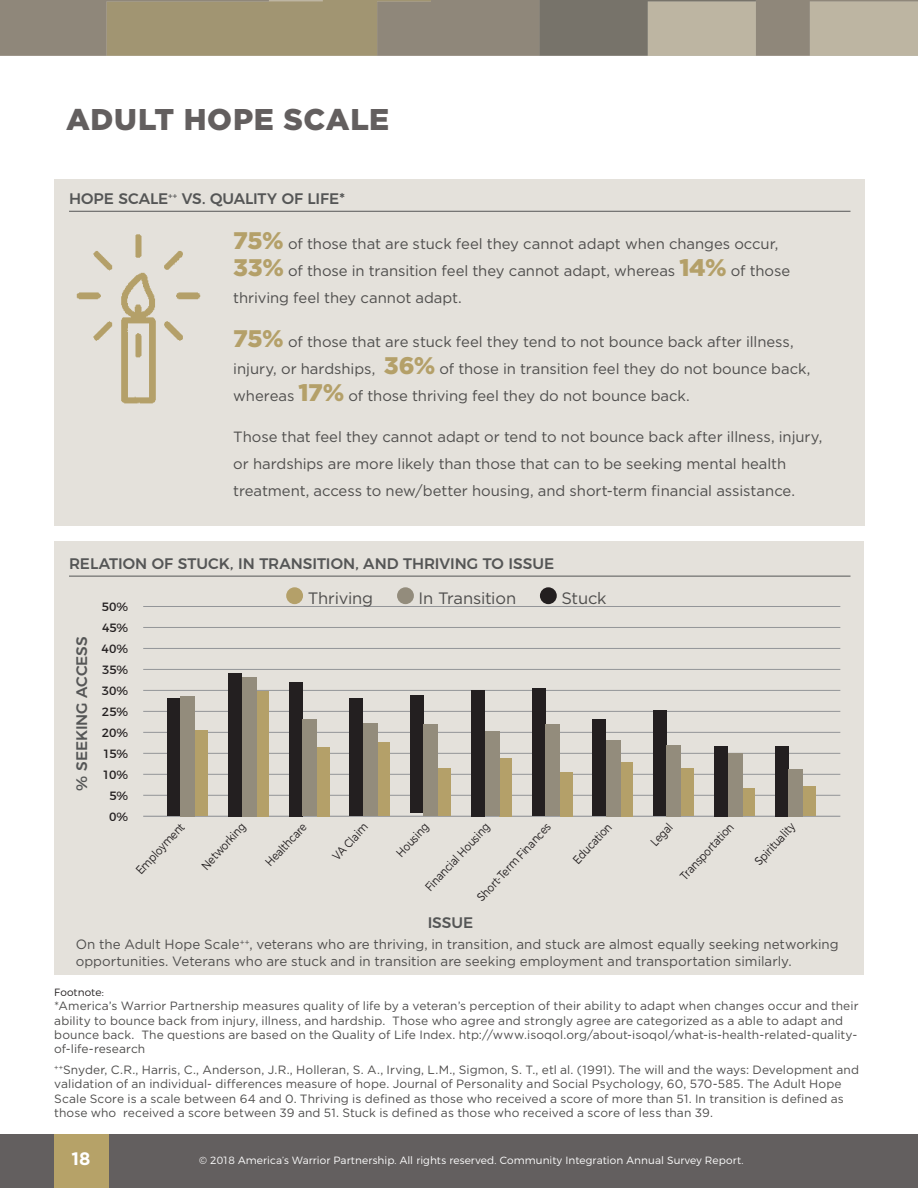
<style>
.page{position:relative;width:918px;height:1188px;background:#fff}
.page>*{position:absolute;margin:0;border:0;box-sizing:border-box;transform-origin:0 0}
.t1{font:900 30px "Gotham";letter-spacing:.02em;color:#635f5f}
.t2{font:700 18px "Gotham";color:#fff}
.t3{font:16.5px "Gotham";letter-spacing:-.015em;color:#4f4e4d}
.t4{font:500 15.3px "Montserrat";color:#555656}
.t5{font:14.85px/27px "Gotham";letter-spacing:-.005em;color:#4f4e4d}
.t6{font:13.5px/16.5px "Gotham";color:#4f4e4d}
.t7{font:12px/14.2px "Gotham";letter-spacing:.005em;color:#4f4e4d}
.t8{font:300 12px "Montserrat";color:#231f20;scale:.85 1}
.t9{font:12px/21px "Montserrat";color:#231f20;text-align:right}
.t10{font:300 10.5px "Montserrat";letter-spacing:.01em;color:#fff}
.t11{font:300 10.5px "Montserrat";letter-spacing:.005em;color:#231f20}
.s1{font-weight:900;font-size:24px;color:#b4a069}
</style>
<div class="page">
<div style="left:54px;top:542px;width:810px;height:433px;background:#e4e1db"></div>
<hr style="left:143px;top:816px;width:697px;height:1px;background:#939598">
<hr style="left:143px;top:795px;width:697px;height:1px;background:#939598">
<hr style="left:143px;top:774px;width:697px;height:1px;background:#939598">
<hr style="left:143px;top:732px;width:697px;height:1px;background:#939598">
<hr style="left:143px;top:690px;width:697px;height:1px;background:#939598">
<hr style="left:143px;top:669px;width:697px;height:1px;background:#939598">
<hr style="left:143px;top:627px;width:697px;height:1px;background:#939598">
<hr style="left:143px;top:606px;width:697px;height:1px;background:#939598">
<hr style="left:143px;top:753px;width:697px;height:1px;background:#939598">
<hr style="left:143px;top:711px;width:697px;height:1px;background:#939598">
<hr style="left:143px;top:648px;width:697px;height:1px;background:#939598">
<svg style="left:0;top:0;width:918px;height:56px;background:#9c937f"></svg>
<div style="left:54px;top:179px;width:811px;height:347px;background:#e4e1db"></div>
<hr style="left:69px;top:211px;width:782px;height:1px;background:#555656">
<img style="left:76px;top:234px;width:125px;height:170px">
<div style="left:167px;top:699px;width:14px;height:117px;background:#231f20"></div>
<div style="left:229px;top:673px;width:13px;height:143px;background:#231f20"></div>
<div style="left:289px;top:682px;width:14px;height:134px;background:#231f20"></div>
<div style="left:349px;top:699px;width:14px;height:117px;background:#231f20"></div>
<div style="left:410px;top:695px;width:14px;height:118px;background:#231f20"></div>
<div style="left:471px;top:690px;width:14px;height:126px;background:#231f20"></div>
<div style="left:532px;top:688px;width:14px;height:128px;background:#231f20"></div>
<div style="left:592px;top:719px;width:14px;height:97px;background:#231f20"></div>
<div style="left:653px;top:711px;width:14px;height:105px;background:#231f20"></div>
<div style="left:715px;top:746px;width:13px;height:70px;background:#231f20"></div>
<div style="left:775px;top:746px;width:14px;height:70px;background:#231f20"></div>
<div style="left:195px;top:731px;width:13px;height:85px;background:#b4a069"></div>
<div style="left:256px;top:691px;width:13px;height:125px;background:#b4a069"></div>
<div style="left:317px;top:747px;width:13px;height:69px;background:#b4a069"></div>
<div style="left:377px;top:743px;width:13px;height:73px;background:#b4a069"></div>
<div style="left:438px;top:768px;width:13px;height:48px;background:#b4a069"></div>
<div style="left:499px;top:758px;width:13px;height:58px;background:#b4a069"></div>
<div style="left:560px;top:772px;width:13px;height:44px;background:#b4a069"></div>
<div style="left:620px;top:762px;width:13px;height:54px;background:#b4a069"></div>
<div style="left:681px;top:768px;width:13px;height:48px;background:#b4a069"></div>
<div style="left:742px;top:788px;width:13px;height:28px;background:#b4a069"></div>
<div style="left:803px;top:786px;width:13px;height:30px;background:#b4a069"></div>
<div style="left:181px;top:696px;width:14px;height:120px;background:#938c7c"></div>
<div style="left:242px;top:677px;width:14px;height:139px;background:#938c7c"></div>
<div style="left:303px;top:719px;width:14px;height:97px;background:#938c7c"></div>
<div style="left:363px;top:724px;width:14px;height:92px;background:#938c7c"></div>
<div style="left:424px;top:725px;width:14px;height:91px;background:#938c7c"></div>
<div style="left:485px;top:731px;width:14px;height:85px;background:#938c7c"></div>
<div style="left:546px;top:725px;width:14px;height:91px;background:#938c7c"></div>
<div style="left:606px;top:740px;width:14px;height:76px;background:#938c7c"></div>
<div style="left:667px;top:745px;width:14px;height:71px;background:#938c7c"></div>
<div style="left:728px;top:753px;width:14px;height:63px;background:#938c7c"></div>
<div style="left:789px;top:769px;width:14px;height:47px;background:#938c7c"></div>
<hr style="left:69px;top:576px;width:782px;height:1px;background:#555656">
<div style="left:286px;top:587px;width:17px;height:17px;background:#b4a069;border-radius:50%"></div>
<div style="left:397px;top:587px;width:17px;height:17px;background:#938c7c;border-radius:50%"></div>
<div style="left:540px;top:587px;width:17px;height:17px;background:#231f20;border-radius:50%"></div>
<div style="left:0;top:1134px;width:918px;height:54px;background:#635f5f"></div>
<div style="left:54px;top:1134px;width:54px;height:54px;background:#b6a268"></div>
<h1 class="t1" style="left:66px;top:99px;width:325px">ADULT HOPE SCALE</h1>
<p class="t4" style="left:69px;top:186px;width:277px">HOPE SCALE<sup>++</sup> VS. QUALITY OF LIFE*</p>
<p class="t5" style="left:233px;top:230px;width:558px"><span class="s1">75%</span> of those that are stuck feel they cannot adapt when changes occur,<br><span class="s1">33%</span> of those in transition feel they cannot adapt, whereas <span class="s1">14%</span> of those thriving feel they cannot adapt.</p>
<p class="t5" style="left:233px;top:328px;width:579px"><span class="s1">75%</span> of those that are stuck feel they tend to not bounce back after illness, injury, or hardships, <span class="s1">36%</span> of those in transition feel they do not bounce back, whereas <span class="s1">17%</span> of those thriving feel they do not bounce back.</p>
<p class="t5" style="left:233px;top:423px;width:591px">Those that feel they cannot adapt or tend to not bounce back after illness, injury, or hardships are more likely than those that can to be seeking mental health treatment, access to new/better housing, and short-term financial assistance.</p>
<p class="t4" style="left:69px;top:551px;width:487px">RELATION OF STUCK, IN TRANSITION, AND THRIVING TO ISSUE</p>
<h3 class="t3" style="left:308px;top:588px;width:67px">Thriving</h3>
<h3 class="t3" style="left:419px;top:588px;width:99px">In Transition</h3>
<h3 class="t3" style="left:561px;top:588px;width:47px">Stuck</h3>
<p class="t9" style="left:102px;top:595px;width:28px">50%<br>45%<br>40%<br>35%<br>30%<br>25%<br>20%<br>15%<br>10%<br>5%<br>0%</p>
<p class="t4" style="left:69px;top:791px;width:156px;rotate:-90deg">% SEEKING ACCESS</p>
<p class="t8" style="left:472px;top:893px;width:121px;rotate:-47deg">Short-Term Finances</p>
<p class="t8" style="left:568px;top:855px;width:61px;rotate:-47deg">Education</p>
<p class="t8" style="left:646px;top:838px;width:32px;rotate:-47deg">Legal</p>
<p class="t8" style="left:675px;top:871px;width:87px;rotate:-47deg">Transportation</p>
<p class="t8" style="left:750px;top:857px;width:64px;rotate:-47deg">Spirituality</p>
<p class="t6" style="left:76px;top:936px;width:764px">On the Adult Hope Scale<sup>++</sup>, veterans who are thriving, in transition, and stuck are almost equally seeking networking opportunities. Veterans who are stuck and in transition are seeking employment and transportation similarly.</p>
<p class="t8" style="left:131px;top:866px;width:78px;rotate:-47deg">Employment</p>
<p class="t8" style="left:197px;top:861px;width:70px;rotate:-47deg">Networking</p>
<p class="t8" style="left:261px;top:858px;width:65px;rotate:-47deg">Healthcare</p>
<p class="t8" style="left:328px;top:851px;width:55px;rotate:-47deg">VA Claim</p>
<p class="t8" style="left:392px;top:849px;width:50px;rotate:-47deg">Housing</p>
<p class="t8" style="left:420px;top:883px;width:106px;rotate:-47deg">Financial Housing</p>
<p class="t4" style="left:428px;top:910px;width:47px">ISSUE</p>
<p class="t11" style="left:54px;top:984px;width:51px">Footnote:</p>
<p class="t7" style="left:54px;top:999px;width:806px">*America’s Warrior Partnership measures quality of life by a veteran’s perception of their ability to adapt when changes occur and their ability to bounce back from injury, illness, and hardship. Those who agree and strongly agree are categorized as a able to adapt and bounce back. The questions are based on the Quality of Life Index. htp://www.isoqol.org/about-isoqol/what-is-health-related-quality&shy;of-life-research</p>
<p class="t7" style="left:54px;top:1063px;width:806px"><sup>++</sup>Snyder, C.R., Harris, C., Anderson, J.R., Holleran, S. A., Irving, L.M., Sigmon, S. T., etl al. (1991). The will and the ways: Development and validation of an individual- differences measure of hope. Journal of Personality and Social Psychology, 60, 570-585. The Adult Hope Scale Score is a scale between 64 and 0. Thriving is defined as those who received a score of more than 51. In transition is defined as those who received a score between 39 and 51. Stuck is defined as those who received a score of less than 39.</p>
<h2 class="t2" style="left:72px;top:1146px;width:21px">18</h2>
<p class="t10" style="left:199px;top:1152px;width:546px">© 2018 America’s Warrior Partnership. All rights reserved. Community Integration Annual Survey Report.</p>
</div>
